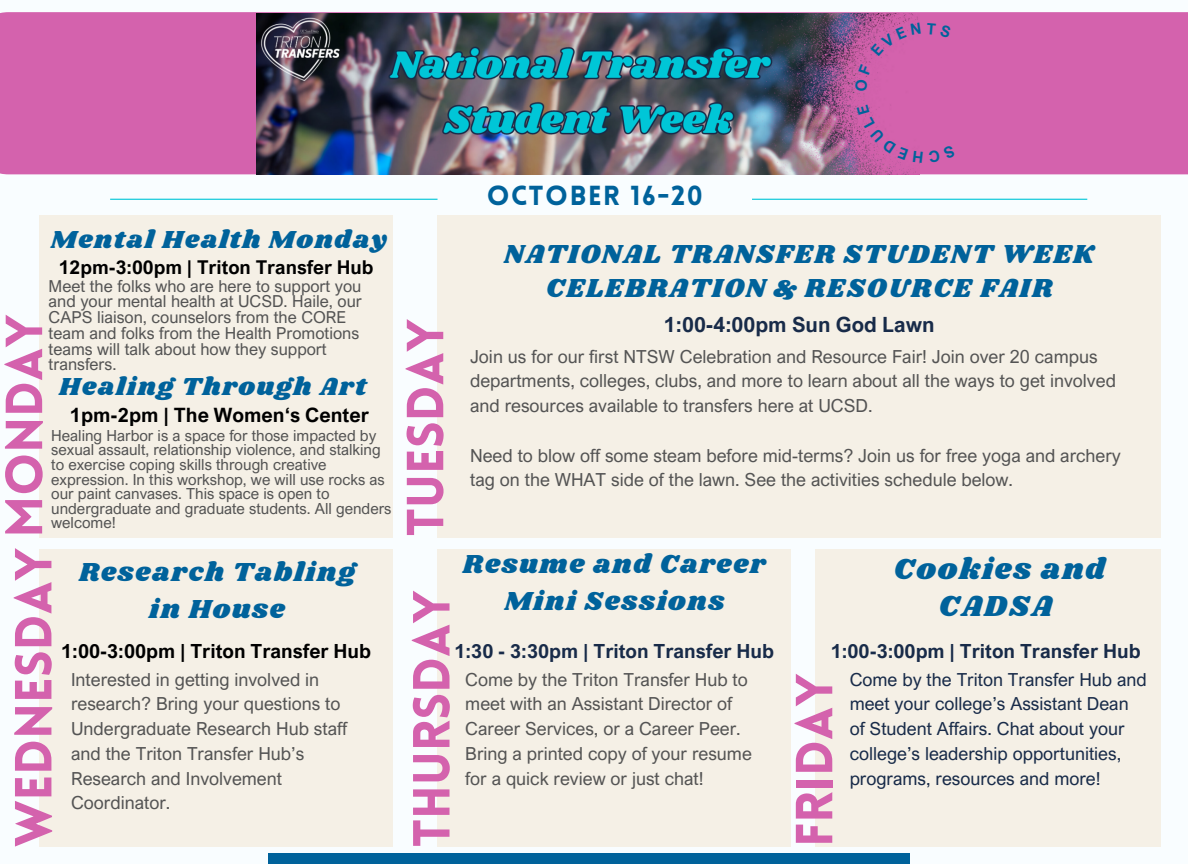
<style>
.page{position:relative;width:1188px;height:864px;background:#f9fdff}
.page>*{position:absolute;margin:0;border:0;box-sizing:border-box;transform-origin:0 0}
.t1{font:900 51px "Lovelo";color:#d462ad}
.t2{font:30px/37.2px "Shrikhand";letter-spacing:.06em;color:#00629b;text-align:center}
.t3{font:27px/37.2px "Shrikhand";letter-spacing:.06em;color:#00629b;text-align:center}
.t4{font:900 27px "Lovelo";letter-spacing:.06em;color:#00629b}
.t5{font:25.5px "Shrikhand";letter-spacing:.06em;color:#00629b}
.t6{font:700 21px "Arial Nova";color:#182b49}
.t7{font:700 19.8px "Arial Nova";color:#000}
.t8{font:700 19.5px "Arial Nova";color:#182b49}
.t9{font:700 19.5px "Arial Nova";color:#000}
.t10{font:700 19.05px "Arial Nova";color:#000}
.t11{font:18px/24.8px "Arial Nova";color:#545454}
.t12{font:18px/24.8px "Arial Nova";color:#182b49}
.t13{font:16.5px/15.8px "Arial Nova";color:#545454}
.t14{font:15.3px/14.7px "Arial Nova";color:#545454}
</style>
<div class="page">
<div style="left:269px;top:854px;width:641px;height:10px;background:#00629b"></div>
<div style="left:40px;top:215px;width:353px;height:323px;background:#f5f0e6"></div>
<div style="left:438px;top:215px;width:723px;height:323px;background:#f5f0e6"></div>
<hr style="left:110px;top:199px;width:328px;height:1px;background:#00c6d7">
<hr style="left:752px;top:199px;width:335px;height:1px;background:#00c6d7">
<div style="left:0;top:12px;width:1188px;height:162px;background:#d462ad"></div>
<img style="left:257px;top:13px;width:662px;height:161px">
<div style="left:438px;top:550px;width:353px;height:297px;background:#f5f0e6"></div>
<div style="left:815px;top:550px;width:346px;height:297px;background:#f5f0e6"></div>
<div style="left:40px;top:550px;width:353px;height:297px;background:#f5f0e6"></div>
<svg style="left:929px;top:145px;width:27px;height:18px"></svg>
<svg style="left:857px;top:105px;width:66px;height:58px;background:#d060aa"></svg>
<svg style="left:855px;top:64px;width:17px;height:27px"></svg>
<svg style="left:870px;top:23px;width:82px;height:34px;background:#d160aa"></svg>
<p class="t5" style="left:51px;top:222px;width:338px">Mental Health Monday</p>
<p class="t13" style="left:49px;top:278px;width:315px">Meet the folks who are here to support you and your mental health at UCSD. Haile, our CAPS liaison, counselors from the CORE team and folks from the Health Promotions teams will talk about how they support transfers.</p>
<p class="t10" style="left:59px;top:255px;width:316px">12pm-3:00pm | Triton Transfer Hub</p>
<p class="t1" style="left:4px;top:538px;width:224px;rotate:-90deg">MONDAY</p>
<p class="t5" style="left:59px;top:368px;width:309px">Healing Through Art</p>
<p class="t7" style="left:70px;top:402px;width:301px">1pm-2pm | The Women‘s Center</p>
<p class="t14" style="left:51px;top:428px;width:342px">Healing Harbor is a space for those impacted by sexual assault, relationship violence, and stalking to exercise coping skills through creative expression. In this workshop, we will use rocks as our paint canvases. This space is open to undergraduate and graduate students. All genders welcome!</p>
<p class="t1" style="left:13px;top:847px;width:300px;rotate:-90deg">WEDNESDAY</p>
<p class="t3" style="left:79px;top:555px;width:278px">Research Tabling in House</p>
<p class="t9" style="left:61px;top:639px;width:311px">1:00-3:00pm | Triton Transfer Hub</p>
<p class="t11" style="left:71px;top:666px;width:277px">Interested in getting involved in research? Bring your questions to<br>Undergraduate Research Hub staff and the Triton Transfer Hub’s<br>Research and Involvement<br>Coordinator.</p>
<p class="t4" style="left:487px;top:185px;width:218px">OCTOBER 16-20</p>
<p class="t1" style="left:405px;top:536px;width:219px;rotate:-90deg">TUESDAY</p>
<p class="t3" style="left:504px;top:238px;width:592px;line-height:33.8px">NATIONAL TRANSFER STUDENT WEEK<br>CELEBRATION &amp; RESOURCE FAIR</p>
<p class="t6" style="left:664px;top:311px;width:272px">1:00-4:00pm Sun God Lawn</p>
<p class="t11" style="left:470px;top:344px;width:647px">Join us for our first NTSW Celebration and Resource Fair! Join over 20 campus departments, colleges, clubs, and more to learn about all the ways to get involved and resources available to transfers here at UCSD.</p>
<p class="t11" style="left:470px;top:443px;width:652px">Need to blow off some steam before mid-terms? Join us for free yoga and archery tag on the WHAT side of the lawn. See the activities schedule below.</p>
<p class="t3" style="left:463px;top:546px;width:304px">Resume and Career<br>Mini Sessions</p>
<p class="t2" style="left:894px;top:551px;width:213px">Cookies and<br>CADSA</p>
<p class="t1" style="left:411px;top:847px;width:258px;rotate:-90deg">THURSDAY</p>
<p class="t8" style="left:454px;top:639px;width:321px">1:30 - 3:30pm | Triton Transfer Hub</p>
<p class="t8" style="left:831px;top:639px;width:311px">1:00-3:00pm | Triton Transfer Hub</p>
<p class="t11" style="left:465px;top:666px;width:288px">Come by the Triton Transfer Hub to meet with an Assistant Director of Career Services, or a Career Peer.<br>Bring a printed copy of your resume for a quick review or just chat!</p>
<p class="t1" style="left:794px;top:847px;width:175px;rotate:-90deg">FRIDAY</p>
<p class="t12" style="left:850px;top:666px;width:299px">Come by the Triton Transfer Hub and meet your college’s Assistant Dean of Student Affairs. Chat about your college’s leadership opportunities, programs, resources and more!</p>
</div>
